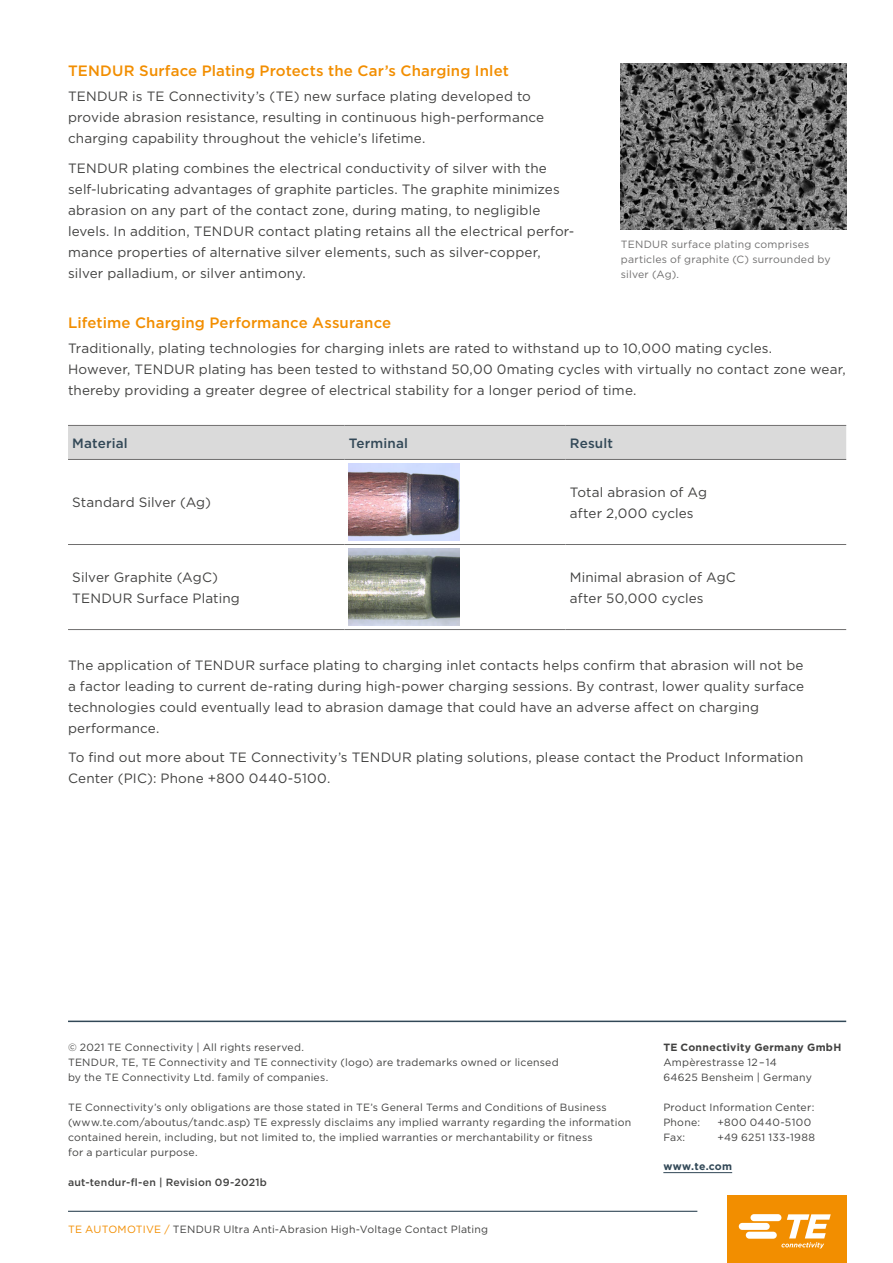
<style>
.page{position:relative;width:893px;height:1263px;background:#fff}
.page>*{position:absolute;margin:0;border:0;box-sizing:border-box;transform-origin:0 0}
.t1{font:500 15px "Gotham";letter-spacing:.01em;color:#f28e00}
.t2{font:13.5px/21px "Gotham";letter-spacing:.01em;color:#424241}
.t3{font:500 13.5px "Gotham";letter-spacing:.01em;color:#324857}
.t4{font:10.5px/15px "Gotham";letter-spacing:.02em;color:#424241}
.t5{font:10.5px/15px "Gotham";letter-spacing:.02em;color:#706f6f}
.t6{font:500 10.5px "Gotham";letter-spacing:.025em;color:#424241}
.t7{font:700 10.5px "Gotham";letter-spacing:.025em;color:#424241}
.t8{font:700 10.5px "Gotham";letter-spacing:.025em;color:#324857}
.s1{color:#f28e00}
</style>
<div class="page">
<div style="left:727px;top:1195px;width:119px;height:68px;background:#f28e00"></div>
<svg style="left:739px;top:1214px;width:92px;height:34px"></svg>
<hr style="left:68px;top:1211px;width:629px;height:1px;background:#324857">
<hr style="left:663px;top:1172px;width:69px;height:1px;background:#324857">
<hr style="left:68px;top:1020px;width:778px;height:2px;background:#324857">
<img style="left:621px;top:64px;width:225px;height:166px">
<div style="left:68px;top:426px;width:778px;height:33px;background:#dadada"></div>
<hr style="left:68px;top:425px;width:276px;height:1px;background:#706f6f">
<hr style="left:344px;top:425px;width:222px;height:1px;background:#706f6f">
<hr style="left:566px;top:425px;width:280px;height:1px;background:#706f6f">
<hr style="left:68px;top:459px;width:276px;height:1px;background:#706f6f">
<hr style="left:344px;top:459px;width:222px;height:1px;background:#706f6f">
<hr style="left:566px;top:459px;width:280px;height:1px;background:#706f6f">
<hr style="left:68px;top:544px;width:276px;height:1px;background:#706f6f">
<hr style="left:344px;top:544px;width:222px;height:1px;background:#706f6f">
<hr style="left:566px;top:544px;width:280px;height:1px;background:#706f6f">
<hr style="left:68px;top:629px;width:276px;height:1px;background:#706f6f">
<hr style="left:344px;top:629px;width:222px;height:1px;background:#706f6f">
<hr style="left:566px;top:629px;width:280px;height:1px;background:#706f6f">
<img style="left:349px;top:464px;width:110px;height:76px">
<img style="left:349px;top:549px;width:110px;height:76px">
<p class="t1" style="left:68px;top:61px;width:442px">TENDUR Surface Plating Protects the Car’s Charging Inlet</p>
<p class="t2" style="left:68px;top:85px;width:478px">TENDUR is TE Connectivity’s (TE) new surface plating developed to provide abrasion resistance, resulting in continuous high-performance charging capability throughout the vehicle’s lifetime.</p>
<p class="t2" style="left:68px;top:157px;width:508px">TENDUR plating combines the electrical conductivity of silver with the self-lubricating advantages of graphite particles. The graphite minimizes abrasion on any part of the contact zone, during mating, to negligible levels. In addition, TENDUR contact plating retains all the electrical perfor&shy;mance properties of alternative silver elements, such as silver-copper, silver palladium, or silver antimony.</p>
<p class="t5" style="left:621px;top:236px;width:211px">TENDUR surface plating comprises particles of graphite (C) surrounded by silver (Ag).</p>
<p class="t1" style="left:68px;top:313px;width:325px">Lifetime Charging Performance Assurance</p>
<p class="t2" style="left:68px;top:337px;width:779px">Traditionally, plating technologies for charging inlets are rated to withstand up to 10,000 mating cycles.<br>However, TENDUR plating has been tested to withstand 50,00 0mating cycles with virtually no contact zone wear, thereby providing a greater degree of electrical stability for a longer period of time.</p>
<p class="t3" style="left:72px;top:434px;width:57px">Material</p>
<p class="t3" style="left:349px;top:434px;width:61px">Terminal</p>
<p class="t3" style="left:570px;top:434px;width:45px">Result</p>
<p class="t2" style="left:72px;top:492px;width:140px">Standard Silver (Ag)</p>
<p class="t2" style="left:570px;top:481px;width:139px">Total abrasion of Ag after 2,000 cycles</p>
<p class="t2" style="left:72px;top:566px;width:169px">Silver Graphite (AgC)<br>TENDUR Surface Plating</p>
<p class="t2" style="left:570px;top:566px;width:168px">Minimal abrasion of AgC after 50,000 cycles</p>
<p class="t2" style="left:68px;top:654px;width:738px">The application of TENDUR surface plating to charging inlet contacts helps confirm that abrasion will not be a factor leading to current de-rating during high-power charging sessions. By contrast, lower quality surface technologies could eventually lead to abrasion damage that could have an adverse affect on charging performance.</p>
<p class="t2" style="left:68px;top:747px;width:737px">To find out more about TE Connectivity’s TENDUR plating solutions, please contact the Product Information<br>Center (PIC): Phone +800 0440-5100.</p>
<p class="t4" style="left:68px;top:1040px;width:492px">© 2021 TE Connectivity | All rights reserved.<br>TENDUR, TE, TE Connectivity and TE connectivity (logo) are trademarks owned or licensed by the TE Connectivity Ltd. family of companies.</p>
<p class="t4" style="left:68px;top:1100px;width:565px">TE Connectivity’s only obligations are those stated in TE’s General Terms and Conditions of Business (www.te.com/aboutus/tandc.asp) TE expressly disclaims any implied warranty regarding the information contained herein, including, but not limited to, the implied warranties or merchantability or fitness<br>for a particular purpose.</p>
<p class="t6" style="left:68px;top:1176px;width:200px">aut-tendur-fl-en | Revision 09-2021b</p>
<p class="t4" style="left:68px;top:1222px;width:422px"><span class="s1">TE AUTOMOTIVE /</span> TENDUR Ultra Anti-Abrasion High-Voltage Contact Plating</p>
<p class="t7" style="left:663px;top:1040px;width:179px">TE Connectivity Germany GmbH</p>
<p class="t4" style="left:663px;top:1055px;width:150px">Ampèrestrasse 12 – 14<br>64625 Bensheim | Germany</p>
<p class="t4" style="left:663px;top:1100px;width:152px">Product Information Center:<br>Phone:</p>
<p class="t4" style="left:717px;top:1115px;width:95px">+800 0440-5100</p>
<p class="t4" style="left:663px;top:1130px;width:23px">Fax:</p>
<p class="t4" style="left:717px;top:1130px;width:99px">+49 6251 133-1988</p>
<p class="t8" style="left:663px;top:1159px;width:70px">www.te.com</p>
</div>
